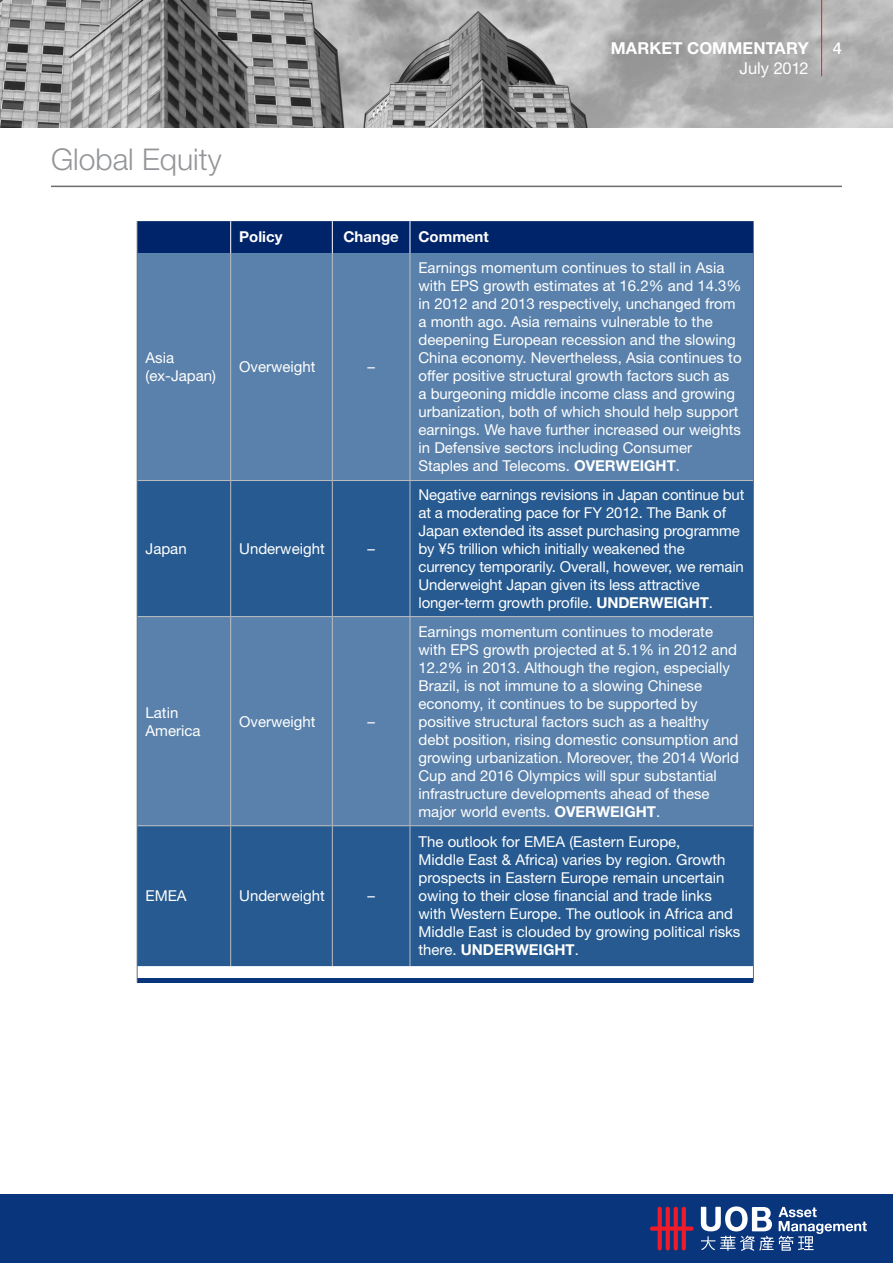
<style>
.page{position:relative;width:893px;height:1263px;background:#fff}
.page>*{position:absolute;margin:0;border:0;box-sizing:border-box;transform-origin:0 0}
.t1{font:300 30px "Helvetica Neue LT Std";color:#939598}
.t2{font:700 16.5px "Helvetica Neue LT Std";letter-spacing:.01em;color:#fff}
.t3{font:16.5px "Helvetica Neue LT Std";letter-spacing:-.01em;color:#fff}
.t4{font:500 16.5px "Helvetica Neue LT Std";color:#fff}
.t5{font:15px/18px "Helvetica Neue LT Std";color:#fff}
.t6{font:700 15px "Helvetica Neue LT Std";color:#fff}
.s1{font-weight:700}
</style>
<div class="page">
<img style="left:0;top:0;width:893px;height:128px">
<hr style="left:821px;top:0;width:1px;height:76px;background:#ee1b2a">
<div style="left:0;top:1194px;width:893px;height:69px;background:#08357c"></div>
<svg style="left:650px;top:1207px;width:44px;height:43px"></svg>
<svg style="left:701px;top:1206px;width:166px;height:45px"></svg>
<hr style="left:51px;top:186px;width:791px;height:1px;background:#6c6d70">
<div style="left:138px;top:221px;width:615px;height:32px;background:#002469"></div>
<div style="left:138px;top:253px;width:615px;height:227px;background:#5981ab"></div>
<svg style="left:138px;top:481px;width:615px;height:485px;background:#3c6a9b"></svg>
<hr style="left:332px;top:253px;width:1px;height:227px;background:#bcbdc0">
<hr style="left:231px;top:480px;width:101px;height:1px;background:#bcbdc0">
<hr style="left:332px;top:480px;width:78px;height:1px;background:#bcbdc0">
<hr style="left:231px;top:616px;width:101px;height:1px;background:#bcbdc0">
<hr style="left:332px;top:616px;width:78px;height:1px;background:#bcbdc0">
<hr style="left:231px;top:825px;width:101px;height:1px;background:#bcbdc0">
<hr style="left:332px;top:825px;width:78px;height:1px;background:#bcbdc0">
<hr style="left:332px;top:826px;width:1px;height:140px;background:#bcbdc0">
<hr style="left:332px;top:221px;width:1px;height:32px;background:#fff">
<hr style="left:332px;top:481px;width:1px;height:135px;background:#bcbdc0">
<hr style="left:332px;top:617px;width:1px;height:208px;background:#bcbdc0">
<hr style="left:230px;top:221px;width:1px;height:32px;background:#fff">
<hr style="left:230px;top:253px;width:1px;height:227px;background:#bcbdc0">
<hr style="left:137px;top:480px;width:94px;height:1px;background:#bcbdc0">
<hr style="left:230px;top:481px;width:1px;height:135px;background:#bcbdc0">
<hr style="left:137px;top:616px;width:94px;height:1px;background:#bcbdc0">
<hr style="left:230px;top:617px;width:1px;height:208px;background:#bcbdc0">
<hr style="left:137px;top:825px;width:94px;height:1px;background:#bcbdc0">
<hr style="left:230px;top:826px;width:1px;height:140px;background:#bcbdc0">
<hr style="left:410px;top:221px;width:1px;height:32px;background:#fff">
<hr style="left:410px;top:253px;width:1px;height:227px;background:#bcbdc0">
<hr style="left:410px;top:480px;width:343px;height:1px;background:#bcbdc0">
<hr style="left:410px;top:481px;width:1px;height:135px;background:#bcbdc0">
<hr style="left:410px;top:616px;width:343px;height:1px;background:#bcbdc0">
<hr style="left:410px;top:617px;width:1px;height:208px;background:#bcbdc0">
<hr style="left:410px;top:825px;width:343px;height:1px;background:#bcbdc0">
<hr style="left:410px;top:826px;width:1px;height:140px;background:#bcbdc0">
<hr style="left:137px;top:978px;width:616px;height:4px;background:#08357c">
<hr style="left:137px;top:221px;width:1px;height:761px;background:#6c6d70">
<hr style="left:753px;top:221px;width:1px;height:761px;background:#6c6d70">
<h1 class="t1" style="left:51px;top:141px;width:172px">Global Equity</h1>
<p class="t6" style="left:239px;top:228px;width:45px">Policy</p>
<p class="t6" style="left:343px;top:228px;width:57px">Change</p>
<p class="t6" style="left:418px;top:228px;width:72px">Comment</p>
<p class="t2" style="left:611px;top:38px;width:199px">MARKET COMMENTARY</p>
<p class="t4" style="left:833px;top:39px;width:11px">4</p>
<p class="t3" style="left:739px;top:58px;width:71px">July 2012</p>
<p class="t5" style="left:146px;top:348px;width:72px">Asia (ex-Japan)</p>
<p class="t5" style="left:239px;top:357px;width:78px">Overweight</p>
<p class="t5" style="left:367px;top:357px;width:9px">–</p>
<p class="t5" style="left:146px;top:539px;width:43px">Japan</p>
<p class="t5" style="left:239px;top:539px;width:87px">Underweight</p>
<p class="t5" style="left:367px;top:539px;width:9px">–</p>
<p class="t5" style="left:146px;top:703px;width:57px">Latin<br>America</p>
<p class="t5" style="left:239px;top:712px;width:78px">Overweight</p>
<p class="t5" style="left:367px;top:712px;width:9px">–</p>
<p class="t5" style="left:146px;top:887px;width:43px">EMEA</p>
<p class="t5" style="left:239px;top:887px;width:87px">Underweight</p>
<p class="t5" style="left:367px;top:887px;width:9px">–</p>
<p class="t5" style="left:418px;top:258px;width:325px">Earnings momentum continues to stall in Asia with EPS growth estimates at 16.2% and 14.3% in 2012 and 2013 respectively, unchanged from a month ago. Asia remains vulnerable to the deepening European recession and the slowing China economy. Nevertheless, Asia continues to offer positive structural growth factors such as<br>a burgeoning middle income class and growing urbanization, both of which should help support earnings. We have further increased our weights in Defensive sectors including Consumer Staples and Telecoms. <span class="s1">OVERWEIGHT</span>.</p>
<p class="t5" style="left:418px;top:485px;width:327px">Negative earnings revisions in Japan continue but at a moderating pace for FY 2012. The Bank of Japan extended its asset purchasing programme by ¥5 trillion which initially weakened the currency temporarily. Overall, however, we remain Underweight Japan given its less attractive longer-term growth profile. <span class="s1">UNDERWEIGHT</span>.</p>
<p class="t5" style="left:418px;top:622px;width:322px">Earnings momentum continues to moderate with EPS growth projected at 5.1% in 2012 and 12.2% in 2013. Although the region, especially Brazil, is not immune to a slowing Chinese economy, it continues to be supported by positive structural factors such as a healthy debt position, rising domestic consumption and growing urbanization. Moreover, the 2014 World Cup and 2016 Olympics will spur substantial infrastructure developments ahead of these major world events. <span class="s1">OVERWEIGHT</span>.</p>
<p class="t5" style="left:418px;top:833px;width:323px">The outlook for EMEA (Eastern Europe,<br>Middle East &amp; Africa) varies by region. Growth prospects in Eastern Europe remain uncertain owing to their close financial and trade links with Western Europe. The outlook in Africa and Middle East is clouded by growing political risks there. <span class="s1">UNDERWEIGHT</span>.</p>
</div>
